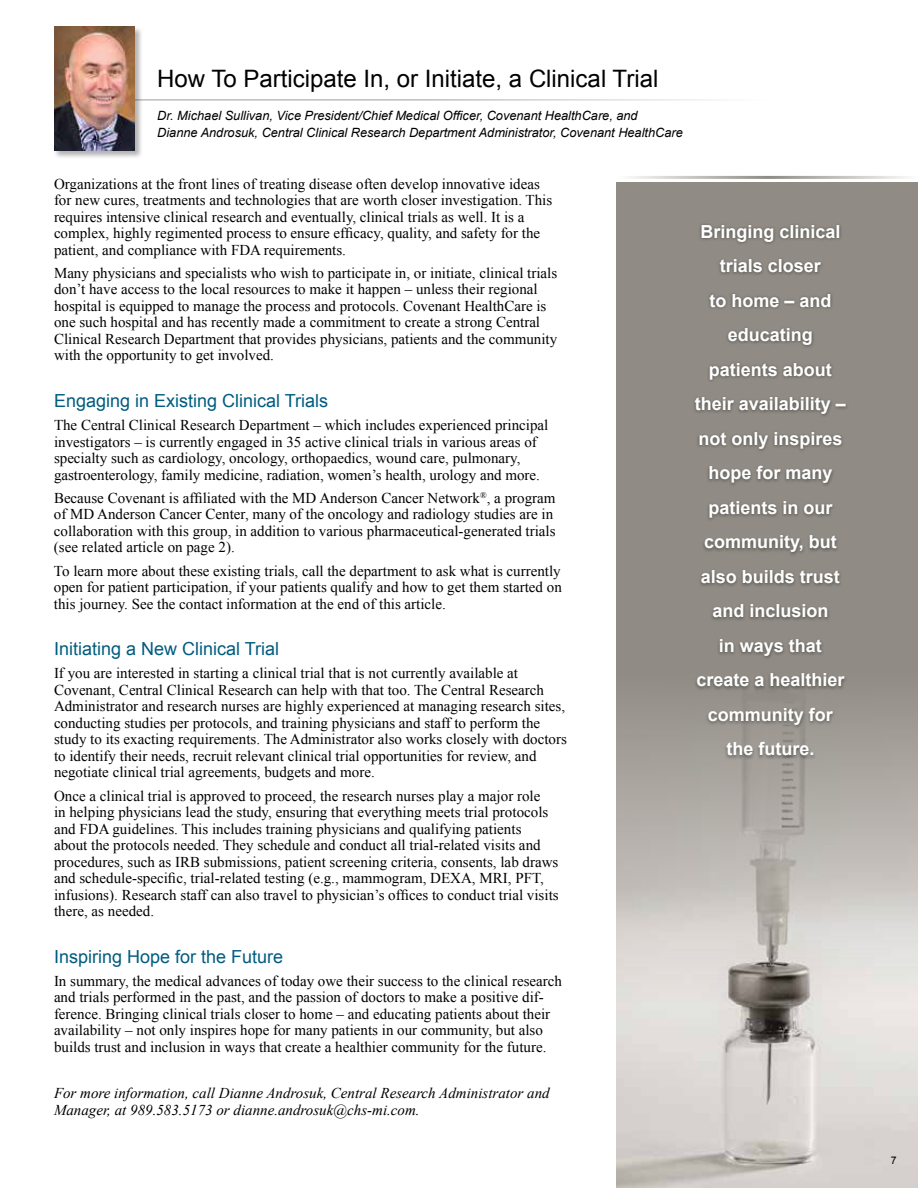
<style>
.page{position:relative;width:918px;height:1188px;background:#fff}
.page>*{position:absolute;margin:0;border:0;box-sizing:border-box;transform-origin:0 0}
.t1{font:24px "Arial";color:#000}
.t2{font:700 18px/34.5px "Arial";color:#fff;text-align:center}
.t3{font:18px "Arial";color:#005c7f}
.t4{font:15px/16.5px "Times New Roman";color:#000}
.t5{font:italic 15px/16.5px "Times New Roman";color:#000}
.t6{font:italic 12.75px/16.5px "Arial";color:#000}
.t7{font:10.5px "Arial";color:#000}
</style>
<div class="page">
<hr style="left:130px;top:99px;width:637px;height:2px;background:#bcbec0">
<div style="left:617px;top:183px;width:301px;height:1005px;background:#908b84"></div>
<div style="left:53px;top:26px;width:90px;height:133px;background:#000;opacity:.3"></div>
<img style="left:54px;top:27px;width:81px;height:124px">
<img style="left:617px;top:709px;width:301px;height:479px">
<div style="left:692px;top:223px;width:157px;height:537px;background:#000;opacity:.42"></div>
<hr style="left:617px;top:176px;width:300px;height:3px;background:#908b84">
<h1 class="t1" style="left:157px;top:63px;width:503px">How To Participate In, or Initiate, a Clinical Trial</h1>
<p class="t6" style="left:157px;top:108px;width:527px">Dr. Michael Sullivan, Vice President/Chief Medical Officer, Covenant HealthCare, and<br>Dianne Androsuk, Central Clinical Research Department Administrator, Covenant HealthCare</p>
<p class="t4" style="left:54px;top:175px;width:500px">Organizations at the front lines of treating disease often develop innovative ideas for new cures, treatments and technologies that are worth closer investigation. This requires intensive clinical research and eventually, clinical trials as well. It is a complex, highly regimented process to ensure efficacy, quality, and safety for the patient, and compliance with FDA requirements.</p>
<p class="t4" style="left:54px;top:264px;width:505px">Many physicians and specialists who wish to participate in, or initiate, clinical trials don’t have access to the local resources to make it happen – unless their regional hospital is equipped to manage the process and protocols. Covenant HealthCare is one such hospital and has recently made a commitment to create a strong Central Clinical Research Department that provides physicians, patients and the community with the opportunity to get involved.</p>
<p class="t3" style="left:54px;top:389px;width:276px">Engaging in Existing Clinical Trials</p>
<p class="t4" style="left:54px;top:417px;width:496px">The Central Clinical Research Department – which includes experienced principal investigators – is currently engaged in 35 active clinical trials in various areas of specialty such as cardiology, oncology, orthopaedics, wound care, pulmonary, gastroenterology, family medicine, radiation, women’s health, urology and more.</p>
<p class="t4" style="left:54px;top:489px;width:503px">Because Covenant is affiliated with the MD Anderson Cancer Network<sup>®</sup>, a program of MD Anderson Cancer Center, many of the oncology and radiology studies are in collaboration with this group, in addition to various pharmaceutical-generated trials (see related article on page 2).</p>
<p class="t4" style="left:54px;top:562px;width:509px;text-align:justify">To learn more about these existing trials, call the department to ask what is currently open for patient participation, if your patients qualify and how to get them started on this journey. See the contact information at the end of this article.</p>
<p class="t3" style="left:54px;top:637px;width:227px">Initiating a New Clinical Trial</p>
<p class="t4" style="left:54px;top:665px;width:514px">If you are interested in starting a clinical trial that is not currently available at Covenant, Central Clinical Research can help with that too. The Central Research Administrator and research nurses are highly experienced at managing research sites, conducting studies per protocols, and training physicians and staff to perform the study to its exacting requirements. The Administrator also works closely with doctors to identify their needs, recruit relevant clinical trial opportunities for review, and negotiate clinical trial agreements, budgets and more.</p>
<p class="t4" style="left:54px;top:787px;width:506px">Once a clinical trial is approved to proceed, the research nurses play a major role<br>in helping physicians lead the study, ensuring that everything meets trial protocols and FDA guidelines. This includes training physicians and qualifying patients<br>about the protocols needed. They schedule and conduct all trial-related visits and procedures, such as IRB submissions, patient screening criteria, consents, lab draws and schedule-specific, trial-related testing (e.g., mammogram, DEXA, MRI, PFT, infusions). Research staff can also travel to physician’s offices to conduct trial visits there, as needed.</p>
<p class="t3" style="left:54px;top:944px;width:231px">Inspiring Hope for the Future</p>
<p class="t4" style="left:54px;top:972px;width:510px">In summary, the medical advances of today owe their success to the clinical research and trials performed in the past, and the passion of doctors to make a positive dif&shy;ference. Bringing clinical trials closer to home – and educating patients about their availability – not only inspires hope for many patients in our community, but also builds trust and inclusion in ways that create a healthier community for the future.</p>
<p class="t5" style="left:54px;top:1085px;width:497px">For more information, call Dianne Androsuk, Central Research Administrator and<br>Manager, at 989.583.5173 or dianne.androsuk@chs-mi.com.</p>
<p class="t2" style="left:695px;top:215px;width:153px">Bringing clinical trials closer<br>to home – and educating patients about their availability – not only inspires hope for many patients in our community, but also builds trust and inclusion<br>in ways that create a healthier community for the future.</p>
<p class="t7" style="left:891px;top:1154px;width:7px">7</p>
</div>
